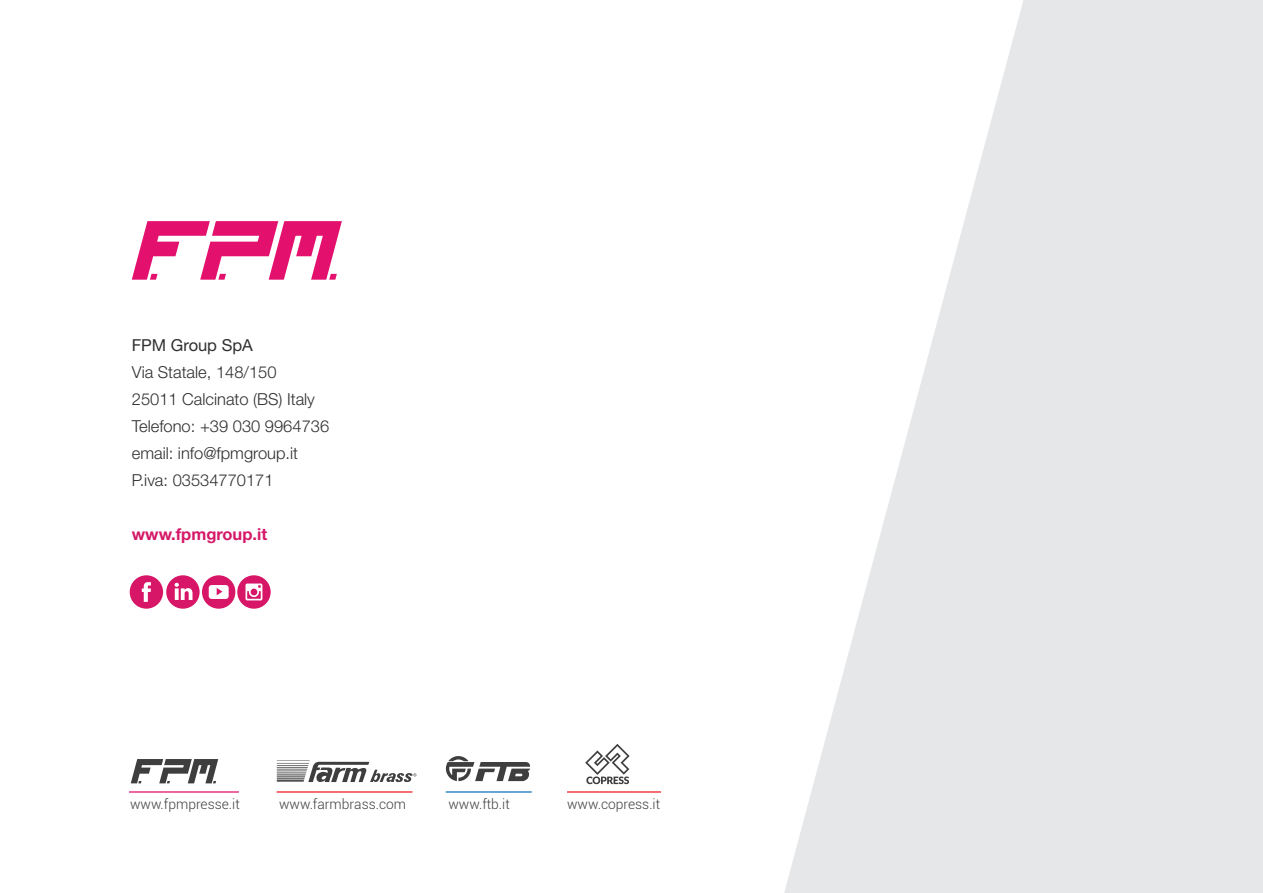
<style>
.page{position:relative;width:1263px;height:893px;background:#fff}
.page>*{position:absolute;margin:0;border:0;box-sizing:border-box;transform-origin:0 0}
.t1{font:300 16.5px "Helvetica Neue";color:#312f30}
.t2{font:700 16.5px "Helvetica Neue";color:#d51968}
.t3{font:16.5px "Helvetica Neue";color:#312f30}
.t4{font:300 13.8px "Roboto";color:#3e3e3f}
</style>
<div class="page">
<svg style="left:784px;top:0;width:479px;height:893px;fill:#e6e7e9"></svg>
<hr style="left:277px;top:760px;width:33px;height:1px;background:#3e3e3f">
<svg style="left:277px;top:762px;width:139px;height:21px"></svg>
<svg style="left:277px;top:791px;width:135px;height:2px"></svg>
<svg style="left:129px;top:791px;width:110px;height:2px"></svg>
<svg style="left:446px;top:791px;width:86px;height:2px"></svg>
<svg style="left:131px;top:759px;width:87px;height:24px"></svg>
<svg style="left:446px;top:756px;width:84px;height:25px"></svg>
<svg style="left:567px;top:791px;width:94px;height:2px"></svg>
<svg style="left:585px;top:744px;width:45px;height:40px"></svg>
<svg style="left:132px;top:221px;width:210px;height:59px"></svg>
<svg style="left:130px;top:575px;width:141px;height:34px"></svg>
<p class="t3" style="left:132px;top:335px;width:123px">FPM Group SpA</p>
<p class="t1" style="left:132px;top:362px;width:146px">Via Statale, 148/150</p>
<p class="t1" style="left:132px;top:389px;width:185px">25011 Calcinato (BS) Italy</p>
<p class="t1" style="left:132px;top:416px;width:199px">Telefono: +39 030 9964736</p>
<p class="t1" style="left:132px;top:443px;width:168px">email: info@fpmgroup.it</p>
<p class="t1" style="left:132px;top:470px;width:143px">P.iva: 03534770171</p>
<p class="t2" style="left:132px;top:524px;width:137px">www.fpmgroup.it</p>
<p class="t4" style="left:130px;top:795px;width:111px">www.fpmpresse.it</p>
<p class="t4" style="left:279px;top:795px;width:129px">www.farmbrass.com</p>
<p class="t4" style="left:448px;top:795px;width:63px">www.ftb.it</p>
<p class="t4" style="left:567px;top:795px;width:95px">www.copress.it</p>
</div>
